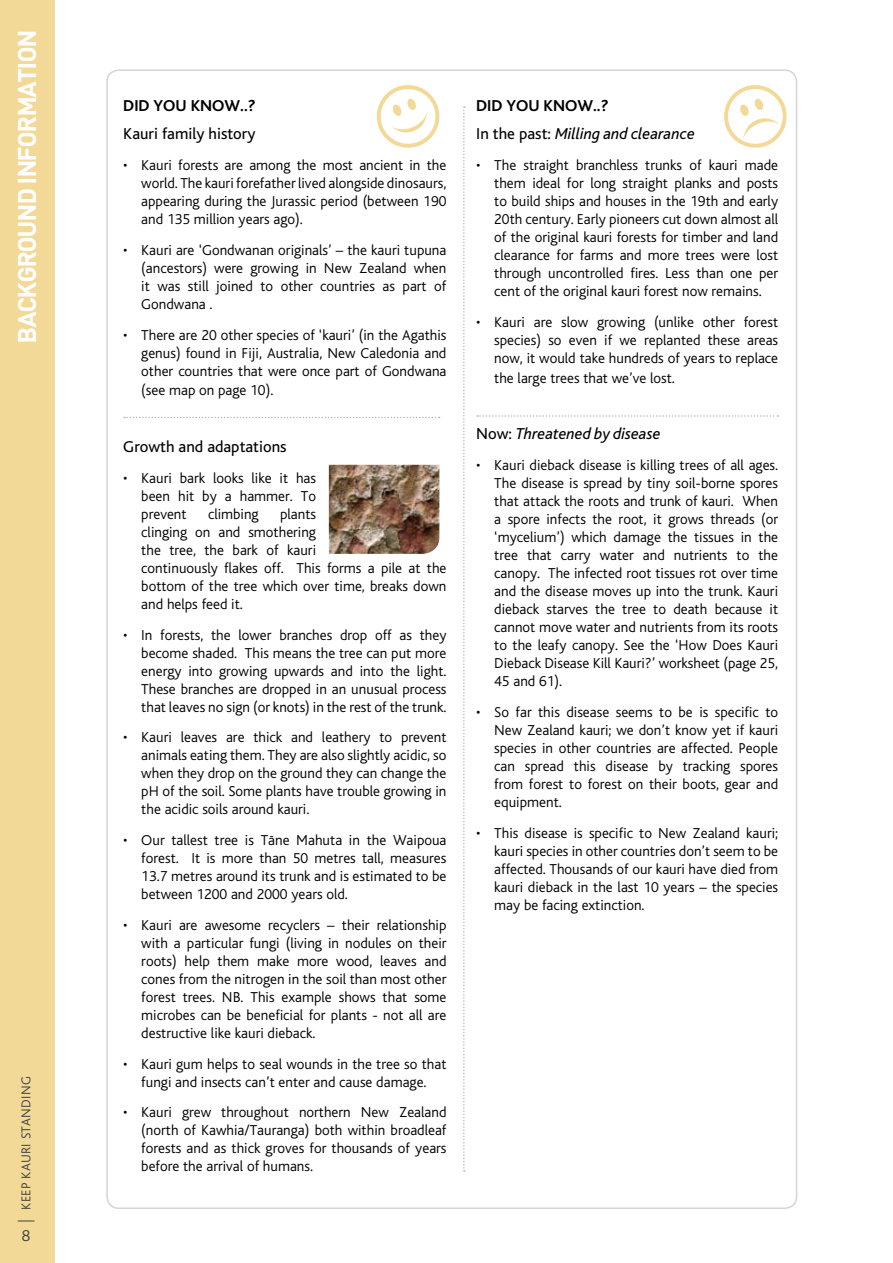
<style>
.page{position:relative;width:893px;height:1263px;background:#fff}
.page>*{position:absolute;margin:0;border:0;box-sizing:border-box;transform-origin:0 0}
.t1{font:700 25.35px "Nu Din";color:#fff}
.t2{font:16.5px "Auckland Council Bliss Italic";color:#000}
.t3{font:16.5px "Auckland Council Bliss Regular";color:#000}
.t4{font:16.5px "Auckland Council Bliss Bold";color:#000}
.t5{font:16.5px "Auckland Council Bliss Light";color:#3f4441}
.t6{font:15px/18px "Auckland Council Bliss Light";color:#000;text-align:justify}
.t7{font:13.5px "Auckland Council Bliss Light";letter-spacing:.02em;color:#3f4441}
.s1{font-family:"Auckland Council Bliss Regular"}
</style>
<div class="page">
<svg style="left:124px;top:417px;width:316px;height:1px"></svg>
<svg style="left:477px;top:415px;width:301px;height:2px"></svg>
<svg style="left:463px;top:106px;width:2px;height:1066px"></svg>
<svg style="left:376px;top:85px;width:64px;height:63px"></svg>
<svg style="left:724px;top:85px;width:63px;height:63px"></svg>
<img style="left:329px;top:465px;width:110px;height:89px">
<div style="left:0;top:0;width:54px;height:1263px;background:#f3d997"></div>
<svg style="left:18px;top:1220px;width:17px;height:1px"></svg>
<h1 class="t1" style="left:11px;top:343px;width:314px;rotate:-90deg">Background information</h1>
<p class="t7" style="left:19px;top:1210px;width:135px;rotate:-90deg">KEEP KAURI STANDING</p>
<p class="t5" style="left:22px;top:1226px;width:10px">8</p>
<p class="t4" style="left:123px;top:97px;width:134px">DID YOU KNOW..?</p>
<p class="t3" style="left:123px;top:125px;width:134px">Kauri family history</p>
<p class="t6" style="left:141px;top:156px;width:307px;text-indent:-18px">• Kauri forests are among the most ancient in the world. The kauri forefather lived alongside dinosaurs, appearing during the Jurassic period (between 190 and 135 million years ago).</p>
<p class="t6" style="left:141px;top:241px;width:307px;text-indent:-18px">• Kauri are ‘Gondwanan originals’ – the kauri tupuna (ancestors) were growing in New Zealand when it was still joined to other countries as part of Gondwana .</p>
<p class="t6" style="left:141px;top:326px;width:307px;text-indent:-18px">• There are 20 other species of ‘kauri’ (in the Agathis genus) found in Fiji, Australia, New Caledonia and other countries that were once part of Gondwana</p>
<p class="t6" style="left:141px;top:382px;width:133px">(see map on page 10).</p>
<p class="t3" style="left:123px;top:438px;width:165px">Growth and adaptations</p>
<p class="t6" style="left:141px;top:469px;width:176px;text-indent:-18px">• Kauri bark looks like it has been hit by a hammer. To prevent</p>
<p class="t6" style="left:141px;top:505px;width:307px;text-align:left;text-indent:139px">plants<br>clinging on and smothering<br>the tree, the bark of kauri<br>continuously flakes off. This forms a pile at the bottom of the tree which over time, breaks down and helps feed it.</p>
<p class="t6" style="left:141px;top:626px;width:307px;text-indent:-18px">• In forests, the lower branches drop off as they become shaded. This means the tree can put more energy into growing upwards and into the light.<br>These branches are dropped in an unusual process that leaves no sign (or knots) in the rest of the trunk.</p>
<p class="t6" style="left:141px;top:729px;width:307px;text-indent:-18px">• Kauri leaves are thick and leathery to prevent animals eating them. They are also slightly acidic, so when they drop on the ground they can change the pH of the soil. Some plants have trouble growing in the acidic soils around kauri.</p>
<p class="t6" style="left:141px;top:831px;width:307px;text-indent:-18px">• Our tallest tree is Tāne Mahuta in the Waipoua forest. It is more than 50 metres tall, measures 13.7 metres around its trunk and is estimated to be between 1200 and 2000 years old.</p>
<p class="t6" style="left:141px;top:916px;width:307px;text-indent:-18px">• Kauri are awesome recyclers – their relationship with a particular fungi (living in nodules on their roots) help them make more wood, leaves and cones from the nitrogen in the soil than most other forest trees. NB. This example shows that some microbes can be beneficial for plants - not all are destructive like kauri dieback.</p>
<p class="t6" style="left:123px;top:1055px;width:325px;text-align:center">• Kauri gum helps to seal wounds in the tree so that fungi and insects can’t enter and cause damage.</p>
<p class="t6" style="left:141px;top:1104px;width:307px;text-indent:-18px">• Kauri grew throughout northern New Zealand (north of Kawhia/Tauranga) both within broadleaf forests and as thick groves for thousands of years before the arrival of humans.</p>
<p class="t6" style="left:208px;top:505px;width:52px">climbing</p>
<p class="t4" style="left:476px;top:97px;width:134px">DID YOU KNOW..?</p>
<p class="t2" style="left:476px;top:125px;width:220px"><span class="s1">In the past:</span> Milling and clearance</p>
<p class="t6" style="left:494px;top:156px;width:285px;text-indent:-18px">• The straight branchless trunks of kauri made them ideal for long straight planks and posts to build ships and houses in the 19th and early 20th century. Early pioneers cut down almost all of the original kauri forests for timber and land clearance for farms and more trees were lost through uncontrolled fires. Less than one per cent of the original kauri forest now remains.</p>
<p class="t6" style="left:494px;top:313px;width:285px;text-indent:-18px">• Kauri are slow growing (unlike other forest species) so even if we replanted these areas now, it would take hundreds of years to replace</p>
<p class="t6" style="left:494px;top:369px;width:182px">the large trees that we’ve lost.</p>
<p class="t2" style="left:476px;top:425px;width:186px"><span class="s1">Now:</span> Threatened by disease</p>
<p class="t6" style="left:494px;top:456px;width:285px;text-indent:-18px">• Kauri dieback disease is killing trees of all ages.<br>The disease is spread by tiny soil-borne spores that attack the roots and trunk of kauri. When a spore infects the root, it grows threads (or ‘mycelium’) which damage the tissues in the tree that carry water and nutrients to the canopy. The infected root tissues rot over time and the disease moves up into the trunk. Kauri dieback starves the tree to death because it cannot move water and nutrients from its roots to the leafy canopy. See the ‘How Does Kauri Dieback Disease Kill Kauri?’ worksheet (page 25, 45 and 61).</p>
<p class="t6" style="left:494px;top:703px;width:285px;text-indent:-18px">• So far this disease seems to be is specific to New Zealand kauri; we don’t know yet if kauri species in other countries are affected. People can spread this disease by tracking spores from forest to forest on their boots, gear and equipment.</p>
<p class="t6" style="left:494px;top:824px;width:285px;text-indent:-18px">• This disease is specific to New Zealand kauri; kauri species in other countries don’t seem to be affected. Thousands of our kauri have died from kauri dieback in the last 10 years – the species may be facing extinction.</p>
</div>
